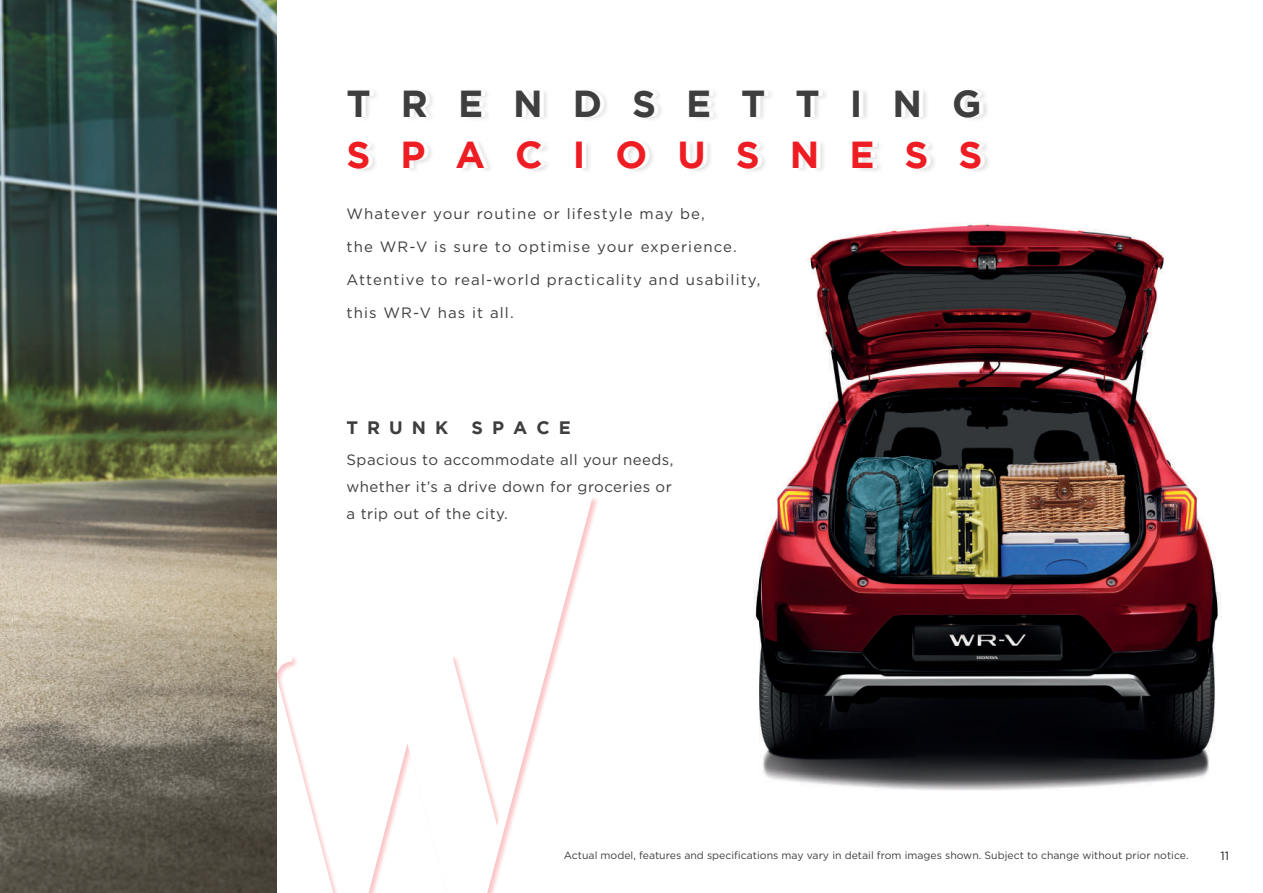
<style>
.page{position:relative;width:1263px;height:893px;background:#fff}
.page>*{position:absolute;margin:0;border:0;box-sizing:border-box;transform-origin:0 0}
.t1{font:700 37.5px "Gotham";letter-spacing:.8em;color:#3e3e3f}
.t2{font:700 37.5px "Gotham";letter-spacing:.8em;color:#ee1d23}
.t3{font:700 18px "Gotham";letter-spacing:.5em;color:#3e3e3f}
.t4{font:15px/27px "Gotham";letter-spacing:.075em;color:#3e3e3f;text-align:justify}
.t5{font:12px "Gotham";color:#231f20}
.t6{font:10.5px "Gotham";color:#3e3e3f}
</style>
<div class="page">
<img style="left:753px;top:223px;width:468px;height:567px">
<svg style="left:276px;top:496px;width:317px;height:397px"></svg>
<img style="left:0;top:0;width:276px;height:893px">
<div style="left:350px;top:88px;width:641px;height:87px;background:#231f20;opacity:.15"></div>
<h1 class="t1" style="left:347px;top:82px;width:636px">TRENDSETTING</h1>
<h1 class="t2" style="left:347px;top:133px;width:637px">SPACIOUSNESS</h1>
<p class="t4" style="left:347px;top:200px;width:360px">Whatever your routine or lifestyle may be,</p>
<p class="t4" style="left:347px;top:233px;width:392px">the WR-V is sure to optimise your experience.</p>
<p class="t4" style="left:347px;top:266px;width:415px">Attentive to real-world practicality and usability,</p>
<p class="t4" style="left:347px;top:299px;width:169px">this WR-V has it all.</p>
<p class="t3" style="left:347px;top:417px;width:103px">TRUNK</p>
<p class="t3" style="left:472px;top:417px;width:101px">SPACE</p>
<p class="t4" style="left:347px;top:446px;width:328px">Spacious to accommodate all your needs, whether it’s a drive down for groceries or a trip out of the city.</p>
<p class="t6" style="left:564px;top:848px;width:626px">Actual model, features and specifications may vary in detail from images shown. Subject to change without prior notice.</p>
<p class="t5" style="left:1220px;top:848px;width:10px">11</p>
</div>
